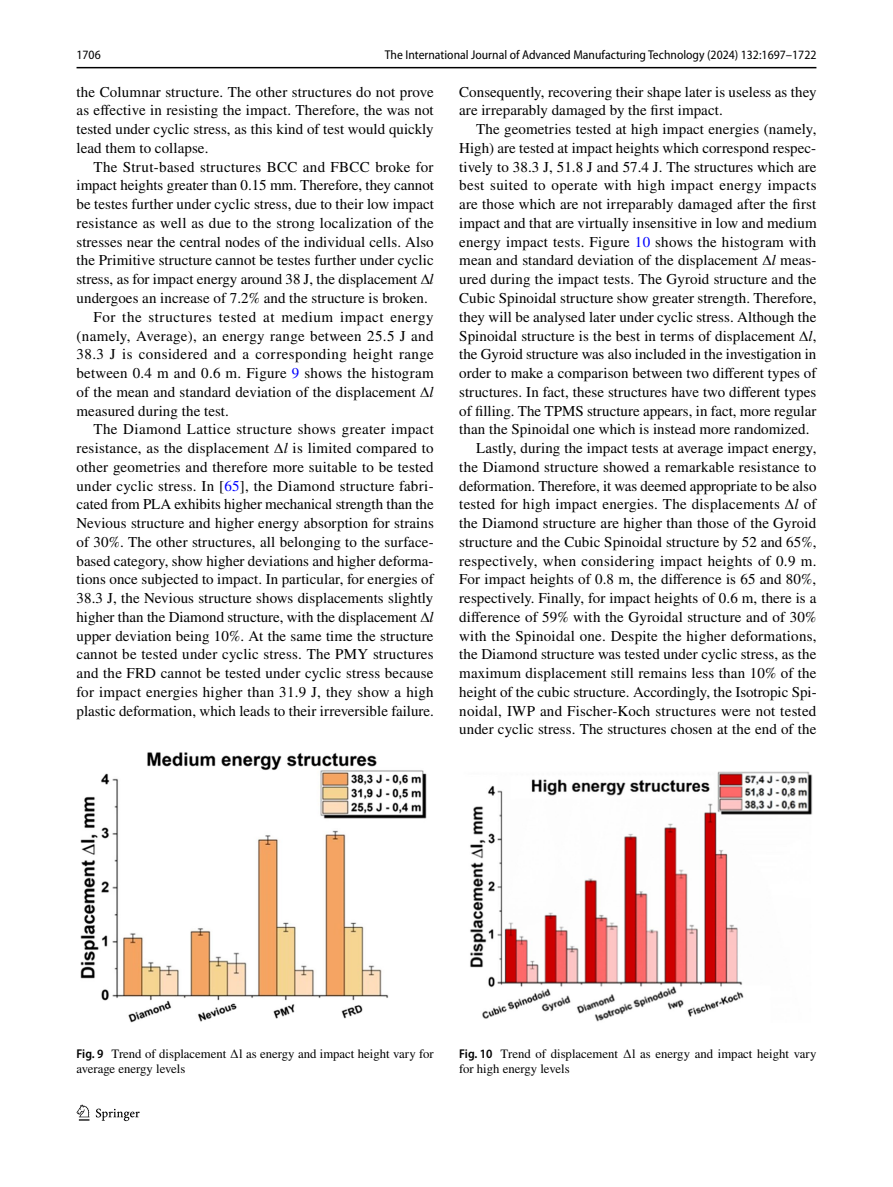
<style>
.page{position:relative;width:893px;height:1187px;background:#fff}
.page>*{position:absolute;margin:0;border:0;box-sizing:border-box;transform-origin:0 0}
.t1{font:15px/18.8px "STIX";letter-spacing:.005em;color:#000;text-align:justify}
.t2{font:15px "STIX";letter-spacing:.025em;color:#000}
.t3{font:15px "STIX";letter-spacing:.03em;color:#000}
.t4{font:15px "STIX";letter-spacing:.035em;color:#000}
.t5{font:12.75px/15px "STIX";color:#000}
.t6{font:semi-condensed 12.75px "Myriad Pro";color:#000}
.s1{font-style:italic}
.s2{color:#00f}
.s3{font-family:"Myriad Pro";font-weight:600;font-stretch:semi-condensed}
</style>
<div class="page">
<hr style="left:77px;top:67px;width:739px;height:1px;background:#000">
<svg style="left:77px;top:1104px;width:12px;height:16px"></svg>
<svg style="left:96px;top:1108px;width:44px;height:12px"></svg>
<img style="left:81px;top:752px;width:346px;height:270px">
<img style="left:470px;top:771px;width:342px;height:251px">
<p class="t6" style="left:77px;top:48px;width:26px">1706</p>
<p class="t6" style="left:385px;top:48px;width:433px">The International Journal of Advanced Manufacturing Technology (2024) 132:1697–1722</p>
<p class="t1" style="left:77px;top:83px;width:359px">the Columnar structure. The other structures do not prove as effective in resisting the impact. Therefore, the was not tested under cyclic stress, as this kind of test would quickly lead them to collapse.</p>
<p class="t1" style="left:94px;top:158px;width:342px">The Strut-based structures BCC and FBCC broke for</p>
<p class="t1" style="left:77px;top:177px;width:359px">impact heights greater than 0.15 mm. Therefore, they cannot</p>
<p class="t1" style="left:77px;top:196px;width:359px">be testes further under cyclic stress, due to their low impact</p>
<p class="t1" style="left:77px;top:214px;width:359px">resistance as well as due to the strong localization of the</p>
<p class="t1" style="left:77px;top:233px;width:359px">stresses near the central nodes of the individual cells. Also</p>
<p class="t1" style="left:77px;top:252px;width:359px">the Primitive structure cannot be testes further under cyclic</p>
<p class="t1" style="left:77px;top:271px;width:359px">stress, as for impact energy around 38 J, the displacement ∆<span class="s1">l</span></p>
<p class="t1" style="left:77px;top:289px;width:353px">undergoes an increase of 7.2% and the structure is broken.</p>
<p class="t4" style="left:94px;top:306px;width:342px">For the structures tested at medium impact energy</p>
<p class="t1" style="left:77px;top:327px;width:358px">(namely, Average), an energy range between 25.5 J and</p>
<p class="t3" style="left:77px;top:344px;width:359px">38.3 J is considered and a corresponding height range</p>
<p class="t1" style="left:77px;top:364px;width:359px">between 0.4 m and 0.6 m. Figure <span class="s2">9</span> shows the histogram</p>
<p class="t1" style="left:77px;top:383px;width:359px">of the mean and standard deviation of the displacement ∆<span class="s1">l</span></p>
<p class="t1" style="left:77px;top:402px;width:154px">measured during the test.</p>
<p class="t2" style="left:94px;top:419px;width:342px">The Diamond Lattice structure shows greater impact</p>
<p class="t1" style="left:77px;top:439px;width:359px">resistance, as the displacement ∆<span class="s1">l</span> is limited compared to</p>
<p class="t1" style="left:77px;top:458px;width:359px">other geometries and therefore more suitable to be tested</p>
<p class="t1" style="left:77px;top:477px;width:359px">under cyclic stress. In [<span class="s2">65</span>], the Diamond structure fabri-</p>
<p class="t1" style="left:77px;top:496px;width:359px">cated from PLA exhibits higher mechanical strength than the</p>
<p class="t1" style="left:77px;top:514px;width:359px">Nevious structure and higher energy absorption for strains</p>
<p class="t1" style="left:77px;top:533px;width:359px">of 30%. The other structures, all belonging to the surface-</p>
<p class="t1" style="left:77px;top:552px;width:358px">based category, show higher deviations and higher deforma-</p>
<p class="t1" style="left:77px;top:571px;width:359px">tions once subjected to impact. In particular, for energies of</p>
<p class="t1" style="left:77px;top:589px;width:358px">38.3 J, the Nevious structure shows displacements slightly</p>
<p class="t1" style="left:77px;top:608px;width:359px">higher than the Diamond structure, with the displacement ∆<span class="s1">l</span></p>
<p class="t1" style="left:77px;top:627px;width:359px">upper deviation being 10%. At the same time the structure</p>
<p class="t1" style="left:77px;top:646px;width:359px">cannot be tested under cyclic stress. The PMY structures</p>
<p class="t1" style="left:77px;top:664px;width:359px">and the FRD cannot be tested under cyclic stress because</p>
<p class="t1" style="left:77px;top:683px;width:359px">for impact energies higher than 31.9 J, they show a high</p>
<p class="t1" style="left:77px;top:702px;width:359px">plastic deformation, which leads to their irreversible failure.</p>
<p class="t1" style="left:459px;top:83px;width:359px">Consequently, recovering their shape later is useless as they are irreparably damaged by the first impact.</p>
<p class="t1" style="left:476px;top:121px;width:342px">The geometries tested at high impact energies (namely,</p>
<p class="t1" style="left:459px;top:139px;width:358px">High) are tested at impact heights which correspond respec-</p>
<p class="t1" style="left:459px;top:158px;width:359px">tively to 38.3 J, 51.8 J and 57.4 J. The structures which are</p>
<p class="t2" style="left:459px;top:175px;width:359px">best suited to operate with high impact energy impacts</p>
<p class="t1" style="left:459px;top:196px;width:358px">are those which are not irreparably damaged after the first</p>
<p class="t1" style="left:459px;top:214px;width:359px">impact and that are virtually insensitive in low and medium</p>
<p class="t1" style="left:459px;top:233px;width:359px">energy impact tests. Figure <span class="s2">10</span> shows the histogram with</p>
<p class="t1" style="left:459px;top:252px;width:359px">mean and standard deviation of the displacement ∆<span class="s1">l</span> meas-</p>
<p class="t1" style="left:459px;top:271px;width:359px">ured during the impact tests. The Gyroid structure and the</p>
<p class="t1" style="left:459px;top:289px;width:359px">Cubic Spinoidal structure show greater strength. Therefore,</p>
<p class="t1" style="left:459px;top:308px;width:359px">they will be analysed later under cyclic stress. Although the</p>
<p class="t1" style="left:459px;top:327px;width:359px">Spinoidal structure is the best in terms of displacement ∆<span class="s1">l</span>,</p>
<p class="t1" style="left:459px;top:346px;width:359px">the Gyroid structure was also included in the investigation in</p>
<p class="t1" style="left:459px;top:364px;width:359px">order to make a comparison between two different types of</p>
<p class="t1" style="left:459px;top:383px;width:359px">structures. In fact, these structures have two different types</p>
<p class="t1" style="left:459px;top:402px;width:359px">of filling. The TPMS structure appears, in fact, more regular</p>
<p class="t1" style="left:459px;top:421px;width:352px">than the Spinoidal one which is instead more randomized.</p>
<p class="t1" style="left:476px;top:439px;width:342px">Lastly, during the impact tests at average impact energy,</p>
<p class="t1" style="left:459px;top:458px;width:359px">the Diamond structure showed a remarkable resistance to</p>
<p class="t1" style="left:459px;top:477px;width:359px">deformation. Therefore, it was deemed appropriate to be also</p>
<p class="t1" style="left:459px;top:496px;width:359px">tested for high impact energies. The displacements ∆<span class="s1">l</span> of</p>
<p class="t1" style="left:459px;top:514px;width:358px">the Diamond structure are higher than those of the Gyroid</p>
<p class="t1" style="left:459px;top:533px;width:359px">structure and the Cubic Spinoidal structure by 52 and 65%,</p>
<p class="t1" style="left:459px;top:552px;width:359px">respectively, when considering impact heights of 0.9 m.</p>
<p class="t1" style="left:459px;top:571px;width:358px">For impact heights of 0.8 m, the difference is 65 and 80%,</p>
<p class="t1" style="left:459px;top:589px;width:359px">respectively. Finally, for impact heights of 0.6 m, there is a</p>
<p class="t1" style="left:459px;top:608px;width:358px">difference of 59% with the Gyroidal structure and of 30%</p>
<p class="t1" style="left:459px;top:627px;width:359px">with the Spinoidal one. Despite the higher deformations,</p>
<p class="t1" style="left:459px;top:646px;width:359px">the Diamond structure was tested under cyclic stress, as the</p>
<p class="t1" style="left:459px;top:664px;width:359px">maximum displacement still remains less than 10% of the</p>
<p class="t1" style="left:459px;top:683px;width:359px">height of the cubic structure. Accordingly, the Isotropic Spi-</p>
<p class="t1" style="left:459px;top:702px;width:359px">noidal, IWP and Fischer-Koch structures were not tested</p>
<p class="t1" style="left:459px;top:721px;width:359px">under cyclic stress. The structures chosen at the end of the</p>
<p class="t5" style="left:77px;top:1046px;width:359px"><span class="s3">Fig. 9</span> Trend of displacement ∆l as energy and impact height vary for average energy levels</p>
<p class="t5" style="left:459px;top:1046px;width:359px"><span class="s3">Fig. 10</span> Trend of displacement ∆l as energy and impact height vary for high energy levels</p>
</div>
